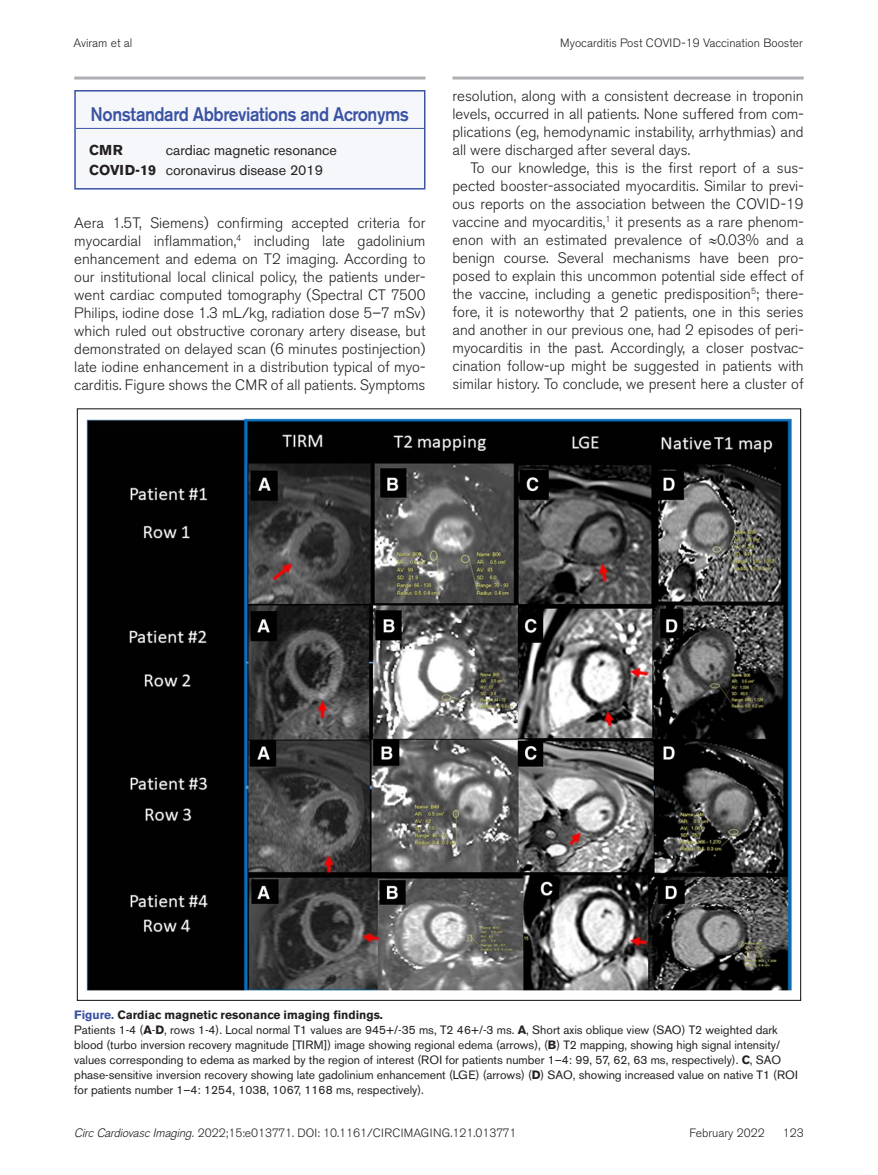
<style>
.page{position:relative;width:878px;height:1175px;background:#fff}
.page>*{position:absolute;margin:0;border:0;box-sizing:border-box;transform-origin:0 0}
.t1{font:500 19.5px "Akzidenz Grotesk BE";letter-spacing:-.025em;color:#3a53a3;scale:.9 1}
.t2{font:300 15px/18px "Akzidenz Grotesk BE";color:#231f20;text-align:justify}
.t3{font:14.25px/19.5px "Akzidenz Grotesk BE";color:#231f20}
.t4{font:700 14.25px "Akzidenz Grotesk BE";color:#231f20}
.t5{font:12px/15px "Akzidenz Grotesk BE";color:#231f20}
.t6{font:300 12px "Akzidenz Grotesk BE";color:#231f20}
.s1{font-weight:700}
.s2{font-weight:700;color:#3a53a3}
.s3{font-family:"Akzidenz Grotesk";font-style:italic}
</style>
<div class="page">
<svg style="left:74px;top:76px;width:351px;height:4px"></svg>
<svg style="left:452px;top:76px;width:351px;height:4px"></svg>
<div style="left:75px;top:91px;width:349px;height:98px;background:#f6f7fb"></div>
<hr style="left:76px;top:128px;width:348px;height:1px;background:#3a53a3">
<div style="left:74px;top:90px;width:351px;height:99px;border:2px solid #3a53a3"></div>
<svg style="left:76px;top:408px;width:725px;height:593px;background:#4a4b4c"></svg>
<p class="t6" style="left:74px;top:36px;width:60px">Aviram et al</p>
<p class="t6" style="left:560px;top:36px;width:244px">Myocarditis Post COVID-19 Vaccination Booster</p>
<h1 class="t1" style="left:91px;top:102px;width:355px">Nonstandard Abbreviations and Acronyms</h1>
<p class="t4" style="left:89px;top:142px;width:35px">CMR</p>
<p class="t3" style="left:89px;top:140px;width:249px;text-indent:76px">cardiac magnetic resonance<br><span class="s1">COVID-19</span> coronavirus disease 2019</p>
<p class="t2" style="left:74px;top:214px;width:353px">Aera 1.5T, Siemens) confirming accepted criteria for myocardial inflammation,<sup>4</sup> including late gadolinium enhancement and edema on T2 imaging. According to our institutional local clinical policy, the patients under&shy;went cardiac computed tomography (Spectral CT 7500<br>Philips, iodine dose 1.3 mL/kg, radiation dose 5–7 mSv) which ruled out obstructive coronary artery disease, but demonstrated on delayed scan (6 minutes postinjection) late iodine enhancement in a distribution typical of myo&shy;carditis. Figure shows the CMR of all patients. Symptoms</p>
<p class="t2" style="left:452px;top:87px;width:353px">resolution, along with a consistent decrease in troponin levels, occurred in all patients. None suffered from com&shy;plications (eg, hemodynamic instability, arrhythmias) and all were discharged after several days.</p>
<p class="t2" style="left:452px;top:159px;width:353px;text-indent:18px">To our knowledge, this is the first report of a sus&shy;pected booster-associated myocarditis. Similar to previ&shy;ous reports on the association between the COVID-19 vaccine and myocarditis,<sup>1</sup> it presents as a rare phenom&shy;enon with an estimated prevalence of ≈0.03% and a benign course. Several mechanisms have been pro&shy;posed to explain this uncommon potential side effect of the vaccine, including a genetic predisposition<sup>5</sup>; there&shy;fore, it is noteworthy that 2 patients, one in this series and another in our previous one, had 2 episodes of peri&shy;myocarditis in the past. Accordingly, a closer postvac&shy;cination follow-up might be suggested in patients with similar history. To conclude, we present here a cluster of</p>
<p class="t5" style="left:74px;top:1007px;width:725px"><span class="s2">Figure.</span> <span class="s1">Cardiac magnetic resonance imaging findings.<br></span>Patients 1-4 (<span class="s1">A</span>-<span class="s1">D</span>, rows 1-4). Local normal T1 values are 945+/-35 ms, T2 46+/-3 ms. <span class="s1">A</span>, Short axis oblique view (SAO) T2 weighted dark blood (turbo inversion recovery magnitude [TIRM]) image showing regional edema (arrows), (<span class="s1">B</span>) T2 mapping, showing high signal intensity/ values corresponding to edema as marked by the region of interest (ROI for patients number 1–4: 99, 57, 62, 63 ms, respectively). <span class="s1">C</span>, SAO phase-sensitive inversion recovery showing late gadolinium enhancement (LGE) (arrows) (<span class="s1">D</span>) SAO, showing increased value on native T1 (ROI for patients number 1–4: 1254, 1038, 1067, 1168 ms, respectively).</p>
<p class="t6" style="left:74px;top:1126px;width:443px"><span class="s3">Circ Cardiovasc Imaging.</span> 2022;15:e013771. DOI: 10.1161/CIRCIMAGING.121.013771</p>
<p class="t6" style="left:689px;top:1126px;width:76px">February 2022</p>
<p class="t6" style="left:782px;top:1126px;width:22px">123</p>
</div>
